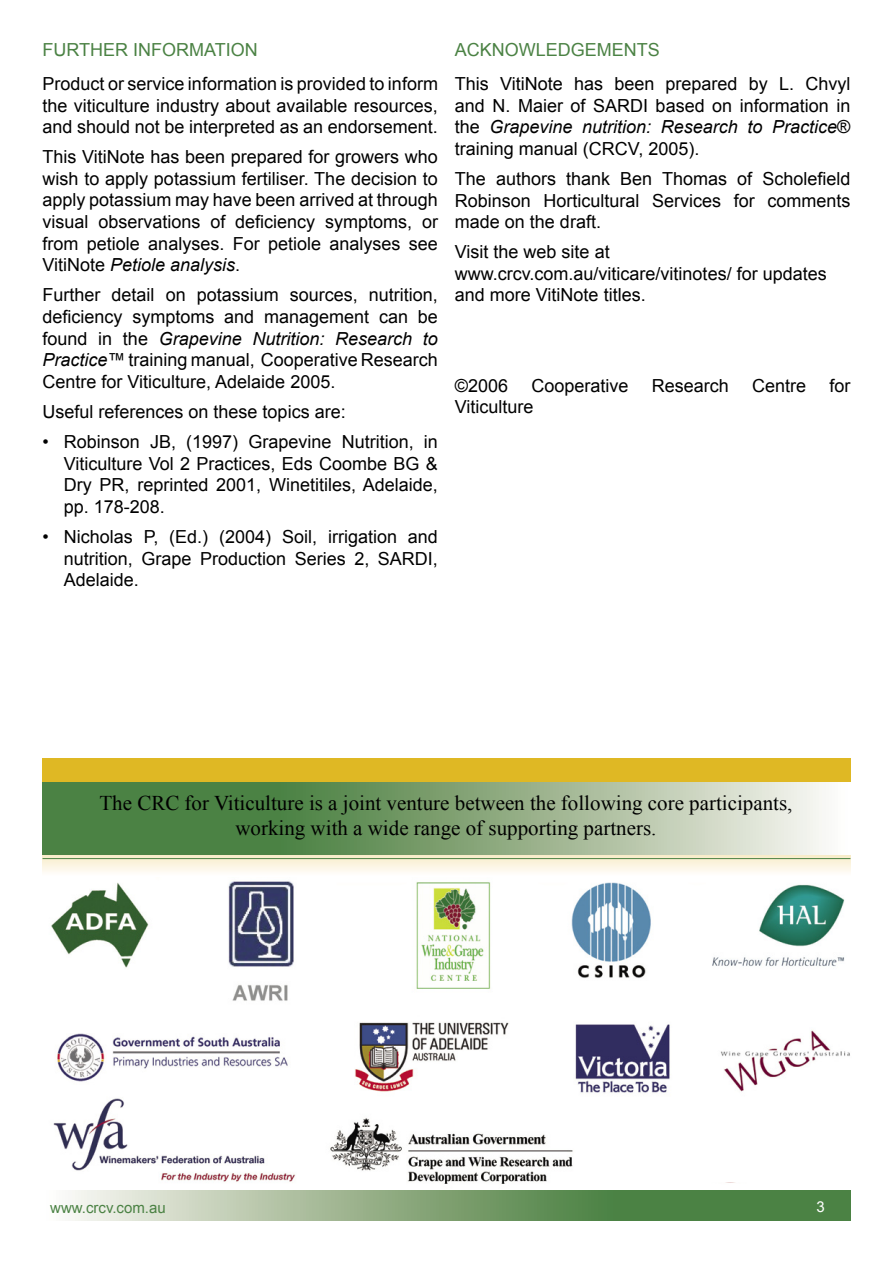
<style>
.page{position:relative;width:893px;height:1263px;background:#fff}
.page>*{position:absolute;margin:0;border:0;box-sizing:border-box;transform-origin:0 0}
.t1{font:21px/25.2px "Times New Roman";color:#000;text-align:center}
.t2{font:18px/21.6px "Arial";color:#000;text-align:justify}
.t3{font:18px "Arial";color:#4b8244}
.t4{font:15px "Arial";color:#4b8244}
.t5{font:15px "Arial";color:#fff}
.s1{font-style:italic}
</style>
<div class="page">
<img style="left:51px;top:881px;width:799px;height:303px">
<svg style="left:72px;top:1191px;width:778px;height:29px"></svg>
<svg style="left:43px;top:758px;width:807px;height:114px"></svg>
<svg style="left:43px;top:782px;width:807px;height:73px"></svg>
<hr style="left:43px;top:858px;width:807px;height:1px;background:#4b8244">
<div style="left:681px;top:1104px;width:165px;height:78px;background:#fff"></div>
<p class="t3" style="left:43px;top:37px;width:217px">FURTHER INFORMATION</p>
<p class="t2" style="left:43px;top:73px;width:397px">Product or service information is provided to inform the viticulture industry about available resources, and should not be interpreted as an endorsement.</p>
<p class="t2" style="left:43px;top:146px;width:397px">This VitiNote has been prepared for growers who wish to apply potassium fertiliser. The decision to apply potassium may have been arrived at through visual observations of deficiency symptoms, or from petiole analyses. For petiole analyses see VitiNote <span class="s1">Petiole analysis</span>.</p>
<p class="t2" style="left:43px;top:284px;width:397px">Further detail on potassium sources, nutrition, deficiency symptoms and management can be found in the <span class="s1">Grapevine Nutrition: Research to Practice</span>™ training manual, Cooperative Research Centre for Viticulture, Adelaide 2005.</p>
<p class="t2" style="left:43px;top:401px;width:305px">Useful references on these topics are:</p>
<p class="t2" style="left:64px;top:431px;width:376px;text-indent:-21px">• Robinson JB, (1997) Grapevine Nutrition, in Viticulture Vol 2 Practices, Eds Coombe BG &amp; Dry PR, reprinted 2001, Winetitiles, Adelaide, pp. 178-208.</p>
<p class="t2" style="left:64px;top:526px;width:376px;text-indent:-21px">• Nicholas P, (Ed.) (2004) Soil, irrigation and nutrition, Grape Production Series 2, SARDI, Adelaide.</p>
<p class="t3" style="left:455px;top:38px;width:207px">ACKNOWLEDGEMENTS</p>
<p class="t2" style="left:455px;top:73px;width:397px">This VitiNote has been prepared by L. Chvyl and N. Maier of SARDI based on information in the <span class="s1">Grapevine nutrition: Research to Practice</span>® training manual (CRCV, 2005).</p>
<p class="t2" style="left:455px;top:168px;width:397px">The authors thank Ben Thomas of Scholefield Robinson Horticultural Services for comments made on the draft.</p>
<p class="t2" style="left:455px;top:241px;width:373px;text-align:left">Visit the web site at www.crcv.com.au/viticare/vitinotes/ for updates and more VitiNote titles.</p>
<p class="t2" style="left:455px;top:375px;width:55px">©2006</p>
<p class="t2" style="left:531px;top:375px;width:99px">Cooperative</p>
<p class="t2" style="left:652px;top:375px;width:79px">Research</p>
<p class="t2" style="left:752px;top:375px;width:56px">Centre</p>
<p class="t2" style="left:829px;top:375px;width:23px">for</p>
<p class="t2" style="left:455px;top:396px;width:80px">Viticulture</p>
<p class="t1" style="left:99px;top:790px;width:695px">The CRC for Viticulture is a joint venture between the following core participants, working with a wide range of supporting partners.</p>
<p class="t4" style="left:50px;top:1197px;width:117px">www.crcv.com.au</p>
<p class="t5" style="left:817px;top:1197px;width:10px">3</p>
</div>
